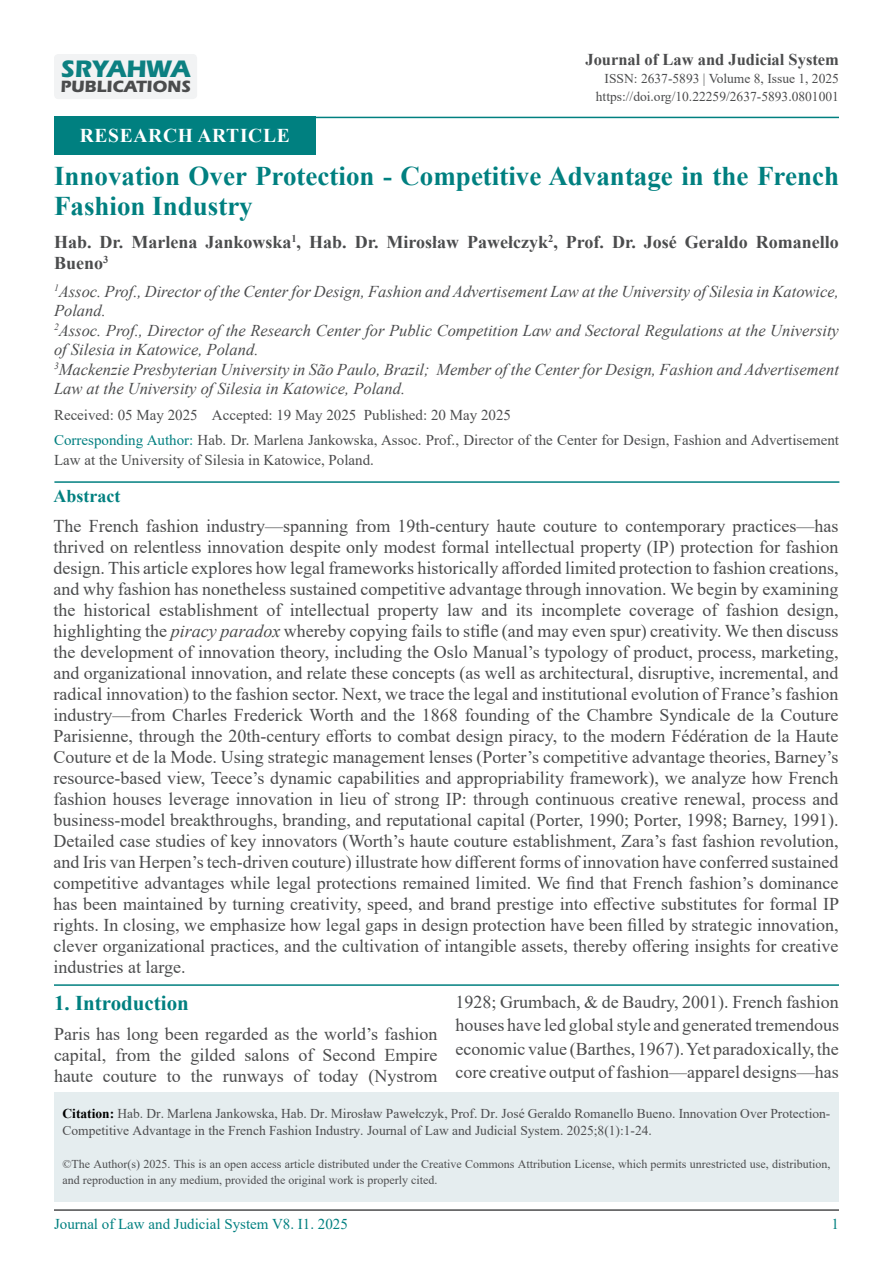
<style>
.page{position:relative;width:893px;height:1263px;background:#fff}
.page>*{position:absolute;margin:0;border:0;box-sizing:border-box;transform-origin:0 0}
.t1{font:700 27px/30px "Times New Roman";color:#008080}
.t2{font:700 24.75px "ITC Eras Std";color:#0c8081}
.t3{font:700 21px "Times New Roman";color:#008080}
.t4{font:700 19.5px "Times New Roman";letter-spacing:.035em;color:#fff}
.t5{font:18px/21px "Times New Roman";color:#4b4c4d;text-align:justify}
.t6{font:700 18px/21px "Times New Roman";color:#4b4c4d}
.t7{font:700 18px "Times New Roman";color:#008080}
.t8{font:700 16.95px "ITC Eras Std";color:#4b4c4d}
.t9{font:italic 16.5px/19.5px "Times New Roman";color:#4b4c4d}
.t10{font:700 16.5px "Times New Roman";color:#4b4c4d}
.t11{font:15px/19.5px "Times New Roman";color:#4b4c4d}
.t12{font:15px "Times New Roman";color:#008080}
.t13{font:13.5px/16.5px "Times New Roman";color:#4d4d4f}
.t14{font:13.5px "Times New Roman";color:#4b4c4d}
.t15{font:12px/16.5px "Times New Roman";color:#4d4d4f}
.s1{color:#007f80}
.s2{font-style:italic}
.s3{font-weight:700;color:#000}
</style>
<div class="page">
<hr style="left:54px;top:1209px;width:785px;height:2px;background:#4b4c4d">
<div style="left:54px;top:54px;width:143px;height:45px;background:#f2f3f4;border-radius:4px"></div>
<hr style="left:54px;top:117px;width:785px;height:1px;background:#008080">
<div style="left:54px;top:117px;width:262px;height:38px;background:#008080"></div>
<hr style="left:54px;top:481px;width:785px;height:2px;background:#007f80">
<hr style="left:54px;top:984px;width:785px;height:2px;background:#007f80">
<div style="left:54px;top:1092px;width:785px;height:110px;background:#e5edef"></div>
<p class="t2" style="left:60px;top:55px;width:131px">SRYAHWA</p>
<p class="t8" style="left:60px;top:77px;width:132px">PUBLICATIONS</p>
<p class="t10" style="left:585px;top:48px;width:255px">Journal of Law and Judicial System</p>
<p class="t14" style="left:605px;top:69px;width:236px">ISSN: 2637-5893 | Volume 8, Issue 1, 2025</p>
<p class="t14" style="left:596px;top:87px;width:245px">https://doi.org/10.22259/2637-5893.0801001</p>
<p class="t4" style="left:80px;top:122px;width:211px">Research Article</p>
<p class="t1" style="left:54px;top:160px;width:786px">Innovation Over Protection - Competitive Advantage in the French<br>Fashion Industry</p>
<p class="t6" style="left:54px;top:231px;width:786px">Hab. Dr. Marlena Jankowska<sup>1</sup>, Hab. Dr. Mirosław Pawełczyk<sup>2</sup>, Prof. Dr. José Geraldo Romanello<br>Bueno<sup>3</sup></p>
<p class="t9" style="left:54px;top:281px;width:786px"><sup>1</sup>Assoc. Prof., Director of the Center for Design, Fashion and Advertisement Law at the University of Silesia in Katowice,<br>Poland.</p>
<p class="t9" style="left:54px;top:320px;width:786px"><sup>2</sup>Assoc. Prof., Director of the Research Center for Public Competition Law and Sectoral Regulations at the University of Silesia in Katowice, Poland.</p>
<p class="t9" style="left:54px;top:359px;width:786px"><sup>3</sup>Mackenzie Presbyterian University in São Paulo, Brazil; Member of the Center for Design, Fashion and Advertisement<br>Law at the University of Silesia in Katowice, Poland.</p>
<p class="t11" style="left:54px;top:405px;width:459px">Received: 05 May 2025 Accepted: 19 May 2025 Published: 20 May 2025</p>
<p class="t11" style="left:54px;top:430px;width:786px"><span class="s1">Corresponding Author:</span> Hab. Dr. Marlena Jankowska, Assoc. Prof., Director of the Center for Design, Fashion and Advertisement<br>Law at the University of Silesia in Katowice, Poland.</p>
<p class="t7" style="left:54px;top:483px;width:68px">Abstract</p>
<p class="t5" style="left:54px;top:515px;width:787px">The French fashion industry—spanning from 19th-century haute couture to contemporary practices—has thrived on relentless innovation despite only modest formal intellectual property (IP) protection for fashion design. This article explores how legal frameworks historically afforded limited protection to fashion creations, and why fashion has nonetheless sustained competitive advantage through innovation. We begin by examining the historical establishment of intellectual property law and its incomplete coverage of fashion design, highlighting the <span class="s2">piracy paradox</span> whereby copying fails to stifle (and may even spur) creativity. We then discuss the development of innovation theory, including the Oslo Manual’s typology of product, process, marketing, and organizational innovation, and relate these concepts (as well as architectural, disruptive, incremental, and radical innovation) to the fashion sector. Next, we trace the legal and institutional evolution of France’s fashion industry—from Charles Frederick Worth and the 1868 founding of the Chambre Syndicale de la Couture Parisienne, through the 20th-century efforts to combat design piracy, to the modern Fédération de la Haute Couture et de la Mode. Using strategic management lenses (Porter’s competitive advantage theories, Barney’s resource-based view, Teece’s dynamic capabilities and appropriability framework), we analyze how French fashion houses leverage innovation in lieu of strong IP: through continuous creative renewal, process and business-model breakthroughs, branding, and reputational capital (Porter, 1990; Porter, 1998; Barney, 1991).<br>Detailed case studies of key innovators (Worth’s haute couture establishment, Zara’s fast fashion revolution, and Iris van Herpen’s tech-driven couture) illustrate how different forms of innovation have conferred sustained competitive advantages while legal protections remained limited. We find that French fashion’s dominance has been maintained by turning creativity, speed, and brand prestige into effective substitutes for formal IP rights. In closing, we emphasize how legal gaps in design protection have been filled by strategic innovation, clever organizational practices, and the cultivation of intangible assets, thereby offering insights for creative industries at large.</p>
<p class="t3" style="left:54px;top:988px;width:136px">1. Introduction</p>
<p class="t5" style="left:54px;top:1022px;width:385px">Paris has long been regarded as the world’s fashion capital, from the gilded salons of Second Empire haute couture to the runways of today (Nystrom</p>
<p class="t5" style="left:455px;top:990px;width:385px;line-height:23.2px">1928; Grumbach, &amp; de Baudry, 2001). French fashion houses have led global style and generated tremendous economic value (Barthes, 1967). Yet paradoxically, the core creative output of fashion—apparel designs—has</p>
<p class="t13" style="left:63px;top:1105px;width:769px"><span class="s3">Citation:</span> Hab. Dr. Marlena Jankowska, Hab. Dr. Mirosław Pawełczyk, Prof. Dr. José Geraldo Romanello Bueno. Innovation Over Protection-<br>Competitive Advantage in the French Fashion Industry. Journal of Law and Judicial System. 2025;8(1):1-24.</p>
<p class="t15" style="left:63px;top:1155px;width:769px">©The Author(s) 2025. This is an open access article distributed under the Creative Commons Attribution License, which permits unrestricted use, distribution, and reproduction in any medium, provided the original work is properly cited.</p>
<p class="t12" style="left:54px;top:1213px;width:295px">Journal of Law and Judicial System V8. I1. 2025</p>
<p class="t12" style="left:831px;top:1213px;width:9px">1</p>
</div>
